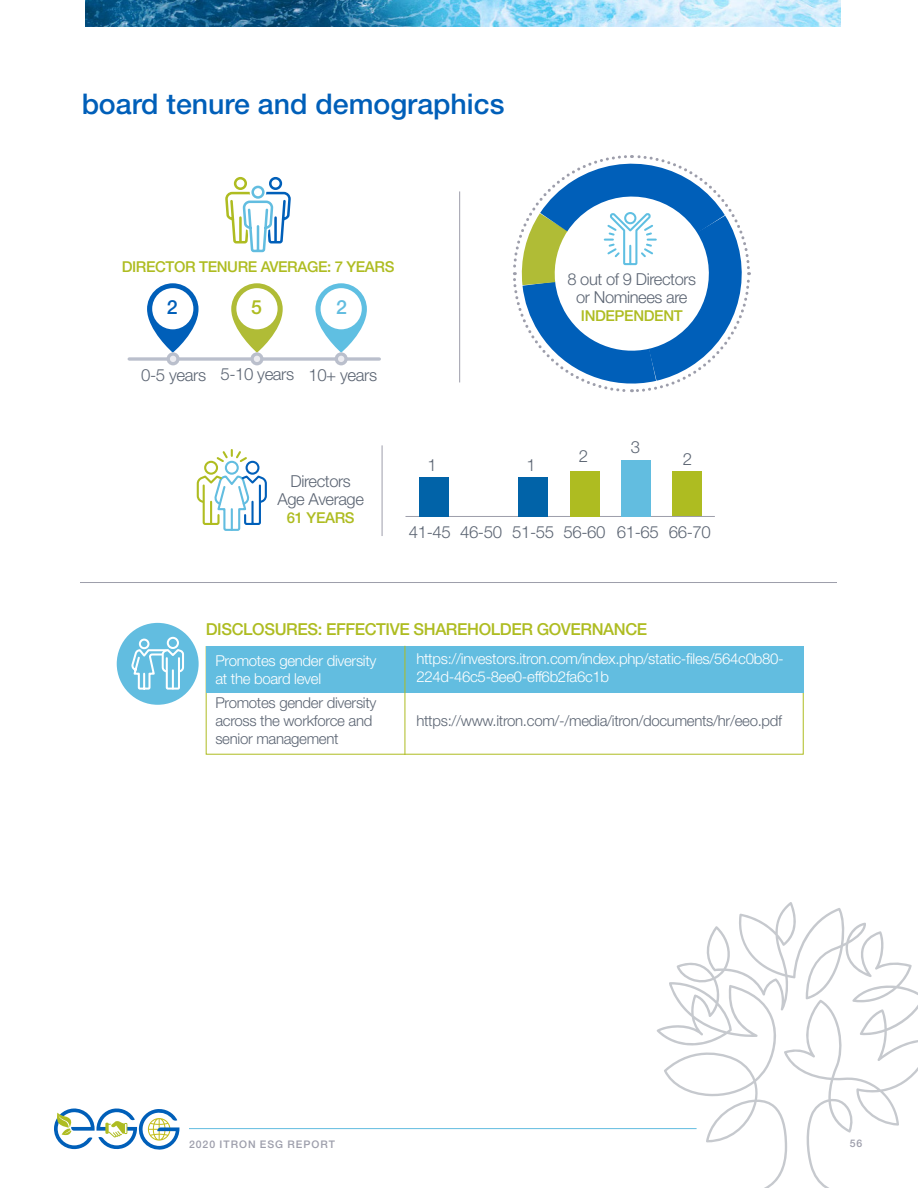
<style>
.page{position:relative;width:918px;height:1188px;background:#fff}
.page>*{position:absolute;margin:0;border:0;box-sizing:border-box;transform-origin:0 0}
.t1{font:500 28.5px "Helvetica Neue LT Std";color:#005fb9}
.t2{font:500 19.5px "Helvetica Neue LT Std";color:#005fb9}
.t3{font:500 19.5px "Helvetica Neue LT Std";color:#aebc21}
.t4{font:500 19.5px "Helvetica Neue LT Std";color:#62bde0}
.t5{font:300 16.8px "Helvetica Neue LT Std";letter-spacing:-.025em;color:#5c6573}
.t6{font:300 16.5px/18px "Helvetica Neue LT Std";letter-spacing:-.025em;color:#5c6573;text-align:center}
.t7{font:500 16.5px "Helvetica Neue LT Std";letter-spacing:-.025em;color:#aebc21}
.t8{font:300 15px/18px "Helvetica Neue LT Std";letter-spacing:-.02em;color:#fff}
.t9{font:300 15px/18px "Helvetica Neue LT Std";letter-spacing:-.02em;color:#5c6573}
.t10{font:500 15px "Helvetica Neue LT Std";letter-spacing:-.025em;color:#aebc21}
.t11{font:500 10.5px "Helvetica Neue LT Std";letter-spacing:.095em;color:#9d9eab}
</style>
<div class="page">
<svg style="left:543px;top:902px;width:375px;height:286px"></svg>
<hr style="left:189px;top:1128px;width:508px;height:1px;background:#62bde0">
<svg style="left:54px;top:1108px;width:125px;height:42px"></svg>
<div style="left:673px;top:471px;width:29px;height:45px;background:#aebc21"></div>
<img style="left:85px;top:0;width:756px;height:27px">
<hr style="left:459px;top:191px;width:1px;height:191px;background:#9d9eab">
<hr style="left:129px;top:357px;width:250px;height:4px;background:#c5c9d4">
<svg style="left:147px;top:283px;width:52px;height:82px"></svg>
<svg style="left:224px;top:176px;width:68px;height:189px"></svg>
<svg style="left:315px;top:283px;width:52px;height:82px"></svg>
<svg style="left:513px;top:155px;width:238px;height:238px"></svg>
<div style="left:624px;top:212px;width:12px;height:12px;border:2px solid #5fbfe2;border-radius:50%"></div>
<hr style="left:382px;top:445px;width:1px;height:91px;background:#9d9eab">
<hr style="left:406px;top:516px;width:309px;height:1px;background:#9d9eab">
<div style="left:518px;top:477px;width:30px;height:39px;background:#0163a8"></div>
<div style="left:419px;top:477px;width:30px;height:39px;background:#0163a8"></div>
<div style="left:621px;top:460px;width:30px;height:56px;background:#62bde0"></div>
<div style="left:570px;top:471px;width:30px;height:45px;background:#aebc21"></div>
<div style="left:225px;top:461px;width:14px;height:14px;border:2px solid #62bde0;border-radius:50%"></div>
<div style="left:246px;top:461px;width:13px;height:14px;border:2px solid #005fb9;border-radius:50%"></div>
<div style="left:204px;top:461px;width:14px;height:14px;border:2px solid #b0bd21;border-radius:50%"></div>
<svg style="left:215px;top:449px;width:34px;height:15px"></svg>
<svg style="left:196px;top:474px;width:71px;height:57px"></svg>
<hr style="left:80px;top:582px;width:757px;height:1px;background:#9d9eab">
<div style="left:117px;top:623px;width:82px;height:82px;background:#62bde0;border-radius:50%"></div>
<svg style="left:131px;top:636px;width:53px;height:54px"></svg>
<div style="left:206px;top:646px;width:597px;height:46px;background:#62bde0"></div>
<hr style="left:405px;top:646px;width:1px;height:109px;background:#aebc21">
<h1 class="t1" style="left:82px;top:87px;width:424px">board tenure and demographics</h1>
<p class="t10" style="left:122px;top:258px;width:274px">DIRECTOR TENURE AVERAGE: 7 YEARS</p>
<p class="t2" style="left:167px;top:296px;width:12px">2</p>
<p class="t3" style="left:251px;top:296px;width:12px">5</p>
<p class="t4" style="left:336px;top:296px;width:12px">2</p>
<p class="t5" style="left:141px;top:365px;width:66px">0-5 years</p>
<p class="t5" style="left:220px;top:364px;width:75px">5-10 years</p>
<p class="t5" style="left:308px;top:365px;width:70px">10+ years</p>
<p class="t6" style="left:278px;top:472px;width:88px">Directors<br>Age Average</p>
<p class="t10" style="left:287px;top:509px;width:69px">61 YEARS</p>
<p class="t5" style="left:428px;top:455px;width:11px">1</p>
<p class="t5" style="left:526px;top:455px;width:11px">1</p>
<p class="t6" style="left:567px;top:270px;width:130px">8 out of 9 Directors or Nominees are</p>
<p class="t10" style="left:581px;top:307px;width:103px">INDEPENDENT</p>
<p class="t5" style="left:631px;top:437px;width:11px">3</p>
<p class="t5" style="left:579px;top:446px;width:11px">2</p>
<p class="t5" style="left:683px;top:449px;width:11px">2</p>
<p class="t5" style="left:409px;top:522px;width:43px">41-45</p>
<p class="t5" style="left:460px;top:522px;width:43px">46-50</p>
<p class="t5" style="left:512px;top:522px;width:43px">51-55</p>
<p class="t5" style="left:564px;top:522px;width:43px">56-60</p>
<p class="t5" style="left:617px;top:522px;width:43px">61-65</p>
<p class="t5" style="left:669px;top:522px;width:43px">66-70</p>
<p class="t7" style="left:206px;top:619px;width:443px">DISCLOSURES: EFFECTIVE SHAREHOLDER GOVERNANCE</p>
<p class="t8" style="left:215px;top:651px;width:163px">Promotes gender diversity at the board level</p>
<p class="t9" style="left:215px;top:694px;width:163px">Promotes gender diversity across the workforce and senior management</p>
<p class="t8" style="left:416px;top:650px;width:369px">https://investors. itron. com/index. php/static-files/564c0b80-<br>224d-46c5-8ee0-eff6b2fa6c1b</p>
<p class="t9" style="left:416px;top:712px;width:367px">https://www. itron. com/-/media/itron/documents/hr/eeo. pdf</p>
<p class="t11" style="left:189px;top:1138px;width:148px">2020 ITRON ESG REPORT</p>
<p class="t11" style="left:850px;top:1137px;width:14px">56</p>
</div>
